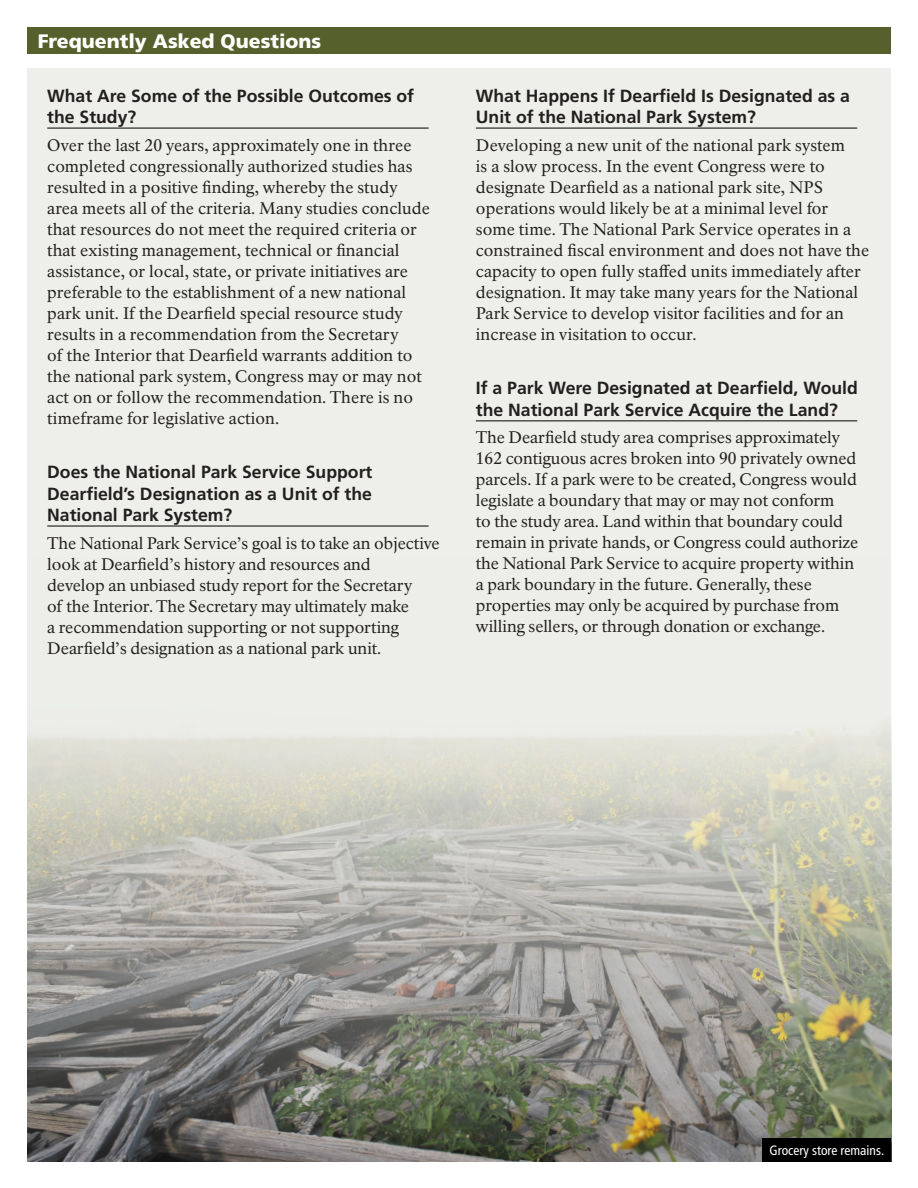
<style>
.page{position:relative;width:918px;height:1188px;background:#fff}
.page>*{position:absolute;margin:0;border:0;box-sizing:border-box;transform-origin:0 0}
.t1{font:900 19.5px "Frutiger LT Std";color:#fff}
.t2{font:700 17.7px/21.1px "Frutiger LT Std";color:#231f20}
.t3{font:16.5px/21px "NPS Rawlinson OT";color:#231f20}
.t4{font:condensed 13.5px "Frutiger LT Std";color:#fff}
</style>
<div class="page">
<div style="left:27px;top:68px;width:864px;height:1094px;background:#eeefea"></div>
<hr style="left:47px;top:128px;width:382px;height:1px;background:#000">
<hr style="left:47px;top:526px;width:382px;height:1px;background:#000">
<hr style="left:476px;top:128px;width:381px;height:1px;background:#000">
<hr style="left:476px;top:420px;width:381px;height:1px;background:#000">
<div style="left:27px;top:27px;width:864px;height:27px;background:#56602c"></div>
<img style="left:27px;top:728px;width:864px;height:434px">
<div style="left:763px;top:1138px;width:128px;height:24px;background:#000"></div>
<p class="t1" style="left:38px;top:29px;width:285px">Frequently Asked Questions</p>
<p class="t2" style="left:47px;top:85px;width:368px">What Are Some of the Possible Outcomes of the Study?</p>
<p class="t3" style="left:47px;top:135px;width:384px">Over the last 20 years, approximately one in three completed congressionally authorized studies has resulted in a positive finding, whereby the study area meets all of the criteria. Many studies conclude that resources do not meet the required criteria or that existing management, technical or financial assistance, or local, state, or private initiatives are preferable to the establishment of a new national park unit. If the Dearfield special resource study results in a recommendation from the Secretary<br>of the Interior that Dearfield warrants addition to the national park system, Congress may or may not act on or follow the recommendation. There is no timeframe for legislative action.</p>
<p class="t2" style="left:47px;top:462px;width:327px;text-align:justify">Does the National Park Service Support Dearfield’s Designation as a Unit of the National Park System?</p>
<p class="t3" style="left:47px;top:532px;width:394px">The National Park Service’s goal is to take an objective look at Dearfield’s history and resources and<br>develop an unbiased study report for the Secretary<br>of the Interior. The Secretary may ultimately make<br>a recommendation supporting or not supporting Dearfield’s designation as a national park unit.</p>
<p class="t2" style="left:476px;top:85px;width:376px">What Happens If Dearfield Is Designated as a<br>Unit of the National Park System?</p>
<p class="t3" style="left:476px;top:135px;width:395px">Developing a new unit of the national park system<br>is a slow process. In the event Congress were to designate Dearfield as a national park site, NPS operations would likely be at a minimal level for some time. The National Park Service operates in a constrained fiscal environment and does not have the capacity to open fully staffed units immediately after designation. It may take many years for the National Park Service to develop visitor facilities and for an increase in visitation to occur.</p>
<p class="t2" style="left:476px;top:378px;width:384px">If a Park Were Designated at Dearfield, Would the National Park Service Acquire the Land?</p>
<p class="t3" style="left:476px;top:427px;width:384px">The Dearfield study area comprises approximately 162 contiguous acres broken into 90 privately owned parcels. If a park were to be created, Congress would legislate a boundary that may or may not conform<br>to the study area. Land within that boundary could remain in private hands, or Congress could authorize the National Park Service to acquire property within a park boundary in the future. Generally, these properties may only be acquired by purchase from willing sellers, or through donation or exchange.</p>
<p class="t4" style="left:770px;top:1142px;width:116px">Grocery store remains.</p>
</div>
